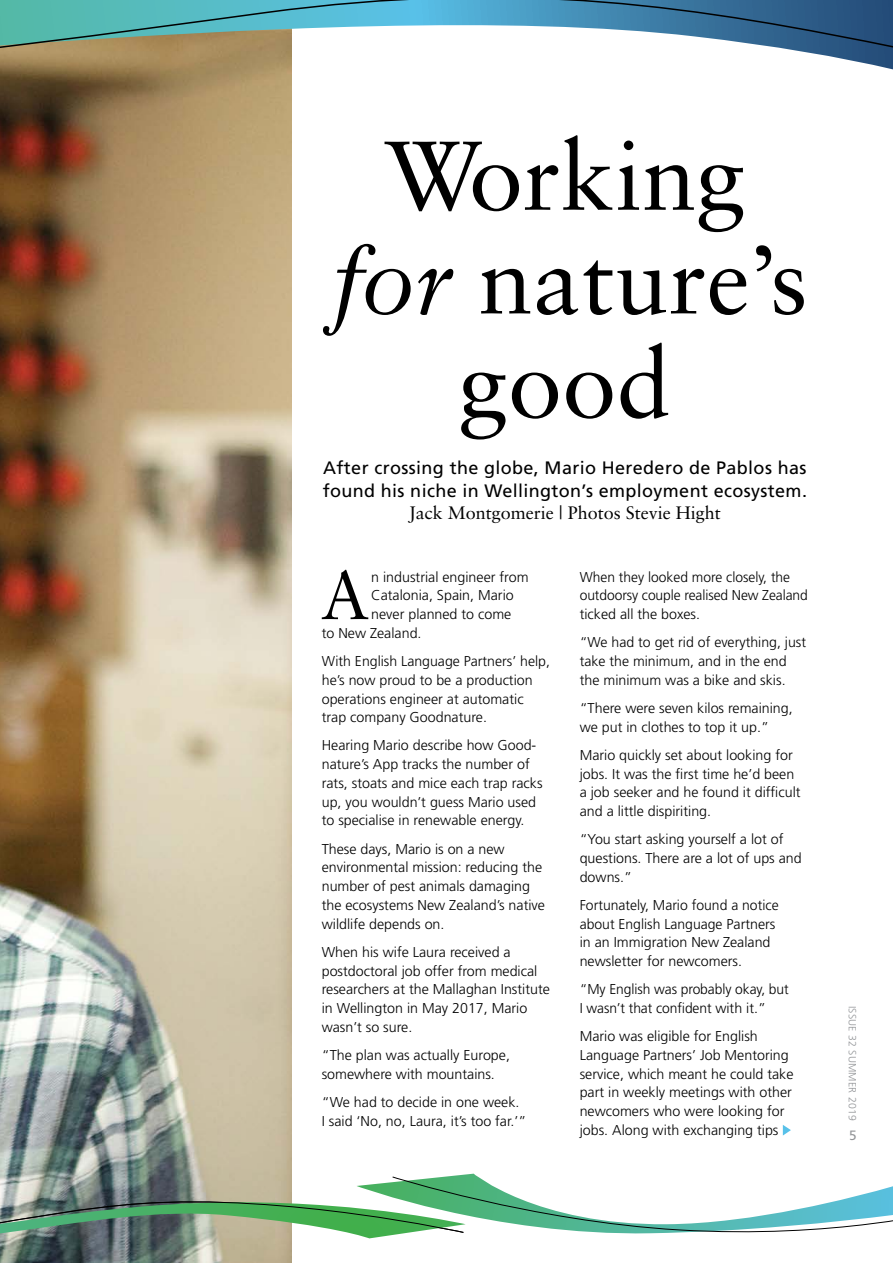
<style>
.page{position:relative;width:893px;height:1263px;background:#fff}
.page>*{position:absolute;margin:0;border:0;box-sizing:border-box;transform-origin:0 0}
.t1{font:97.8px/103.6px "Sabon MC";color:#000;text-align:center}
.t2{font:67.95px "Sabon MC";color:#000}
.t3{font:18px/23.2px "Frutiger";letter-spacing:.02em;color:#000}
.t4{font:18px "Sabon MC";color:#000}
.t5{font:300 14.25px/18.8px "Frutiger";color:#000}
.t6{font:13.5px "Frutiger";color:#939598}
.t7{font:300 10.5px "Frutiger";letter-spacing:.02em;color:#939598}
.s1{font-family:"Sabon";font-style:italic}
.s2{font-style:italic}
</style>
<div class="page">
<img style="left:0;top:188px;width:291px;height:975px">
<svg style="left:464px;top:1174px;width:429px;height:60px"></svg>
<svg style="left:0;top:1163px;width:464px;height:100px"></svg>
<svg style="left:0;top:0;width:893px;height:188px"></svg>
<svg style="left:783px;top:1125px;width:8px;height:10px"></svg>
<h1 class="t1" style="left:322px;top:123px;width:488px">Working <span class="s1">ƒ</span><span class="s2">or</span> nature’s good</h1>
<p class="t3" style="left:323px;top:456px;width:486px">After crossing the globe, Mario Heredero de Pablos has found his niche in Wellington’s employment ecosystem.</p>
<p class="t4" style="left:409px;top:502px;width:314px">Jack Montgomerie | Photos Stevie Hight</p>
<h2 class="t2" style="left:321px;top:555px;width:51px">A</h2>
<p class="t5" style="left:371px;top:567px;width:159px">n industrial engineer from</p>
<p class="t5" style="left:371px;top:586px;width:144px">Catalonia, Spain, Mario</p>
<p class="t5" style="left:371px;top:605px;width:142px">never planned to come</p>
<p class="t5" style="left:322px;top:624px;width:101px">to New Zealand.</p>
<p class="t5" style="left:322px;top:652px;width:230px">With English Language Partners’ help, he’s now proud to be a production operations engineer at automatic trap company Goodnature.</p>
<p class="t5" style="left:322px;top:736px;width:222px">Hearing Mario describe how Good&shy;nature’s App tracks the number of rats, stoats and mice each trap racks up, you wouldn’t guess Mario used to specialise in renewable energy.</p>
<p class="t5" style="left:322px;top:839px;width:225px">These days, Mario is on a new environmental mission: reducing the number of pest animals damaging the ecosystems New Zealand’s native wildlife depends on.</p>
<p class="t5" style="left:322px;top:942px;width:230px">When his wife Laura received a postdoctoral job offer from medical researchers at the Mallaghan Institute in Wellington in May 2017, Mario wasn’t so sure.</p>
<p class="t5" style="left:322px;top:1045px;width:190px">“The plan was actually Europe, somewhere with mountains.</p>
<p class="t5" style="left:322px;top:1092px;width:206px">“We had to decide in one week.<br>I said ‘No, no, Laura, it’s too far.’”</p>
<p class="t5" style="left:580px;top:567px;width:230px">When they looked more closely, the outdoorsy couple realised New Zealand ticked all the boxes.</p>
<p class="t5" style="left:580px;top:633px;width:228px">“We had to get rid of everything, just take the minimum, and in the end the minimum was a bike and skis.</p>
<p class="t5" style="left:580px;top:699px;width:215px">“There were seven kilos remaining, we put in clothes to top it up.”</p>
<p class="t5" style="left:580px;top:745px;width:222px">Mario quickly set about looking for jobs. It was the first time he’d been a job seeker and he found it difficult and a little dispiriting.</p>
<p class="t5" style="left:580px;top:830px;width:224px">“You start asking yourself a lot of questions. There are a lot of ups and downs.”</p>
<p class="t5" style="left:580px;top:895px;width:200px">Fortunately, Mario found a notice about English Language Partners in an Immigration New Zealand newsletter for newcomers.</p>
<p class="t5" style="left:580px;top:980px;width:210px">“My English was probably okay, but<br>I wasn’t that confident with it.”</p>
<p class="t5" style="left:580px;top:1027px;width:215px">Mario was eligible for English<br>Language Partners’ Job Mentoring service, which meant he could take part in weekly meetings with other newcomers who were looking for jobs. Along with exchanging tips</p>
<p class="t7" style="left:858px;top:1006px;width:116px;rotate:90deg">Issue 32 Summer 2019</p>
<p class="t6" style="left:849px;top:1127px;width:9px">5</p>
</div>
